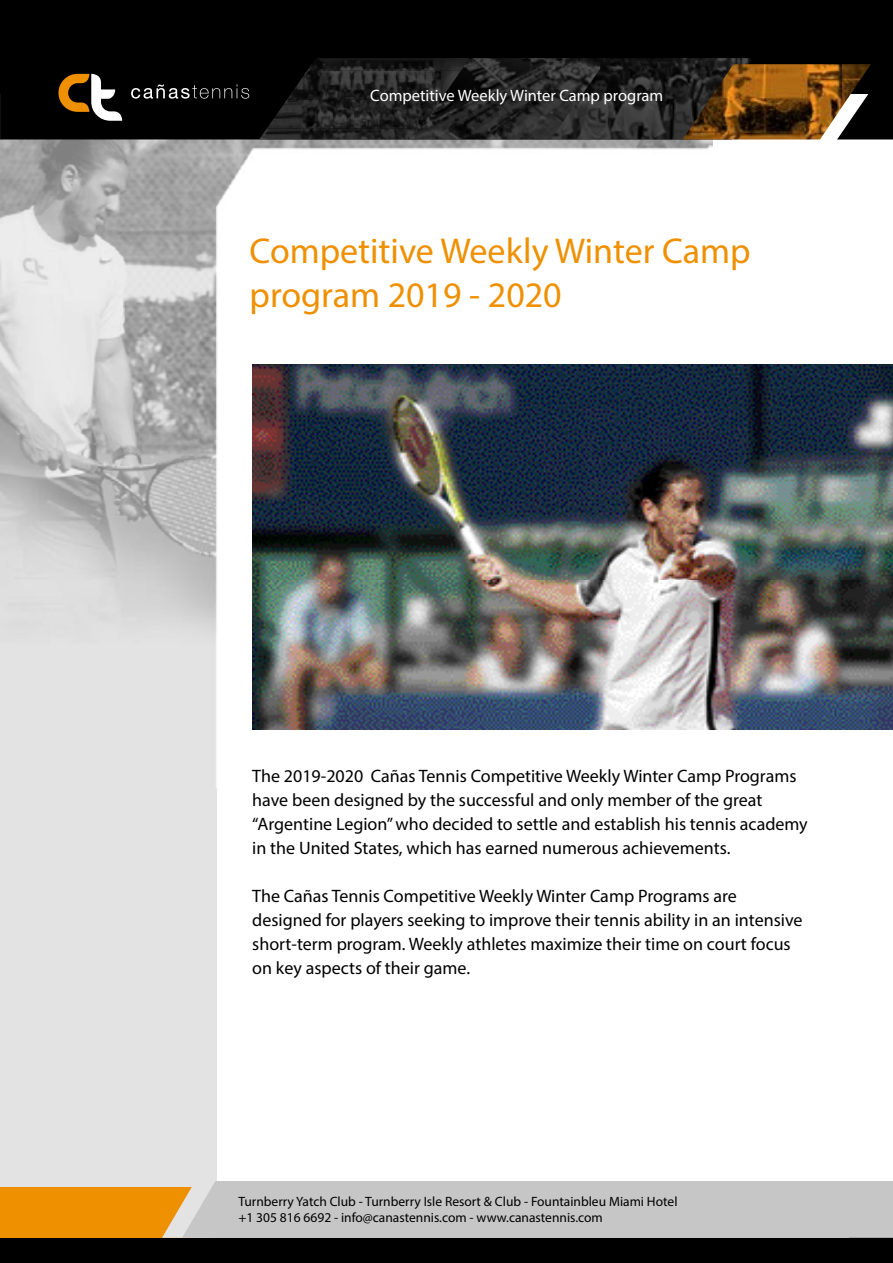
<style>
.page{position:relative;width:893px;height:1263px;background:#fff}
.page>*{position:absolute;margin:0;border:0;box-sizing:border-box;transform-origin:0 0}
.t1{font:36px/43.2px "Myriad Pro";color:#ef9000}
.t2{font:18px/24px "Myriad Pro";color:#000}
.t3{font:16.5px "Myriad Pro";color:#fff}
.t4{font:13.5px/16.2px "Myriad Pro";color:#000}
</style>
<div class="page">
<div style="left:0;top:216px;width:216px;height:1013px;background:#e3e3e3"></div>
<img style="left:0;top:139px;width:712px;height:591px">
<div style="left:0;top:0;width:893px;height:94px;background:#000"></div>
<div style="left:0;top:73px;width:287px;height:66px;background:#000"></div>
<img style="left:600px;top:58px;width:151px;height:81px">
<img style="left:421px;top:58px;width:179px;height:81px">
<img style="left:307px;top:58px;width:163px;height:13px">
<img style="left:287px;top:71px;width:174px;height:29px">
<img style="left:267px;top:100px;width:174px;height:29px">
<img style="left:259px;top:129px;width:162px;height:10px">
<svg style="left:871px;top:94px;width:22px;height:45px"></svg>
<svg style="left:58px;top:74px;width:64px;height:47px"></svg>
<svg style="left:131px;top:84px;width:118px;height:15px"></svg>
<div style="left:0;top:1230px;width:893px;height:33px;background:#000"></div>
<div style="left:0;top:1187px;width:213px;height:51px;background:#ef9000"></div>
<div style="left:162px;top:1181px;width:731px;height:57px;background:#c6c6c6"></div>
<img style="left:682px;top:64px;width:189px;height:75px">
<img style="left:252px;top:365px;width:641px;height:364px">
<p class="t3" style="left:370px;top:85px;width:295px">Competitive Weekly Winter Camp program</p>
<h1 class="t1" style="left:249px;top:229px;width:503px">Competitive Weekly Winter Camp program 2019 - 2020</h1>
<p class="t2" style="left:252px;top:764px;width:557px">The 2019-2020 Cañas Tennis Competitive Weekly Winter Camp Programs have been designed by the successful and only member of the great “Argentine Legion” who decided to settle and establish his tennis academy in the United States, which has earned numerous achievements.</p>
<p class="t2" style="left:252px;top:884px;width:552px">The Cañas Tennis Competitive Weekly Winter Camp Programs are designed for players seeking to improve their tennis ability in an intensive short-term program. Weekly athletes maximize their time on court focus on key aspects of their game.</p>
<p class="t4" style="left:238px;top:1193px;width:441px">Turnberry Yatch Club - Turnberry Isle Resort &amp; Club - Fountainbleu Miami Hotel +1 305 816 6692 - info@canastennis.com - www.canastennis.com</p>
</div>
